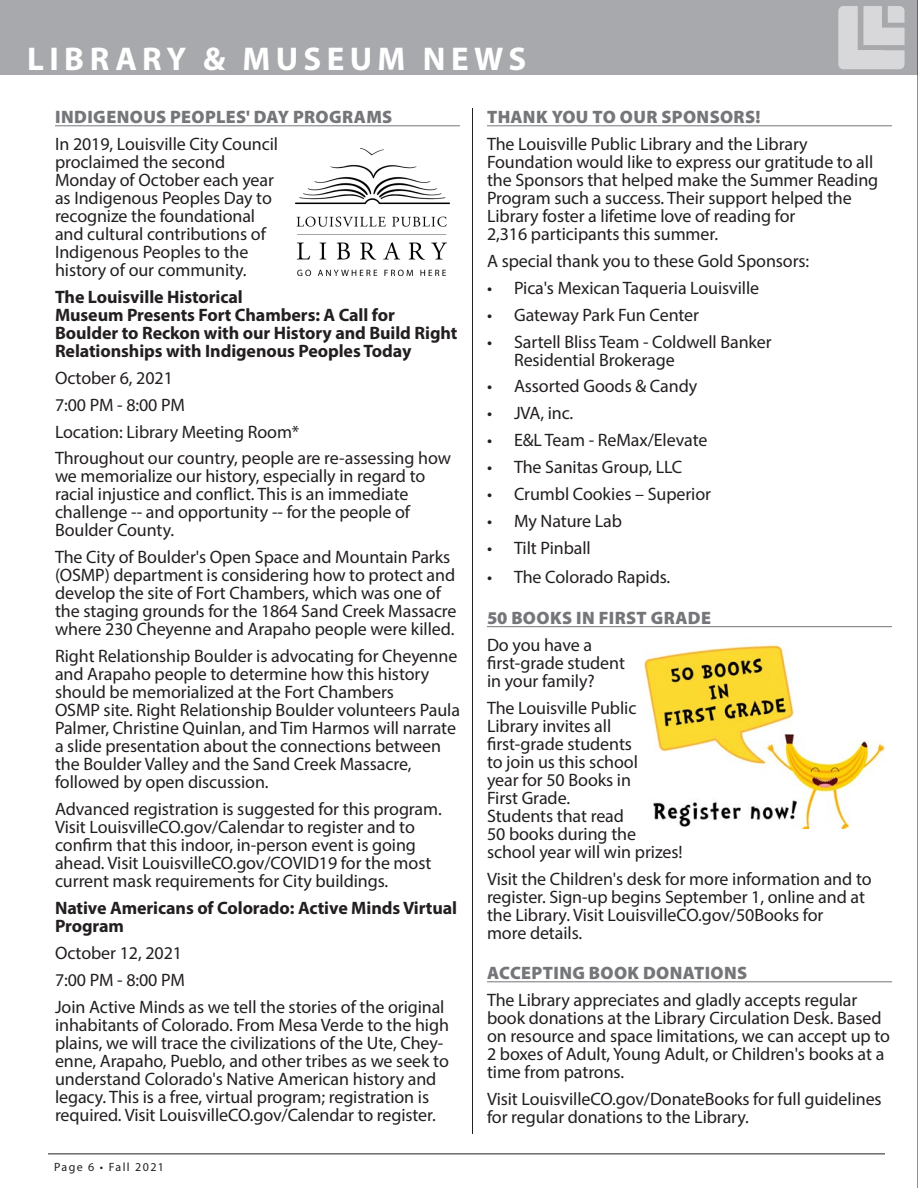
<style>
.page{position:relative;width:918px;height:1188px;background:#fff}
.page>*{position:absolute;margin:0;border:0;box-sizing:border-box;transform-origin:0 0}
.news_headers{font:700 33px "Myriad Pro";letter-spacing:.165em;color:#fff}
.body{font:18px/18px "Myriad Pro";letter-spacing:-.005em;color:#231f20}
.body-2{font:700 18px/18px "Myriad Pro";letter-spacing:-.005em;color:#231f20}
.header2{font:900 18px "Myriad Pro";letter-spacing:.02em;color:#757679}
.t1{font:12px "Myriad Pro";letter-spacing:.12em;color:#231f20}
</style>
<div class="page">
<hr style="left:48px;top:1154px;width:837px;height:1px;background:#231f20">
<hr style="left:472px;top:108px;width:1px;height:1026px;background:#231f20">
<hr style="left:55px;top:125px;width:405px;height:1px;background:#757679">
<hr style="left:487px;top:125px;width:405px;height:1px;background:#757679">
<hr style="left:487px;top:626px;width:405px;height:1px;background:#757679">
<hr style="left:487px;top:981px;width:405px;height:1px;background:#757679">
<div style="left:0;top:0;width:918px;height:74px;background:#a8a9ad"></div>
<hr style="left:917px;top:0;width:1px;height:1188px;background:#231f20">
<img style="left:296px;top:148px;width:154px;height:127px">
<img style="left:838px;top:6px;width:67px;height:64px">
<img style="left:645px;top:644px;width:240px;height:185px">
<p class="news_headers" style="left:27px;top:37px;width:501px">LIBRARY &amp; MUSEUM NEWS</p>
<p class="header2" style="left:55px;top:105px;width:339px">INDIGENOUS PEOPLES' DAY PROGRAMS</p>
<p class="body" style="left:55px;top:135px;width:225px">In 2019, Louisville City Council proclaimed the second<br>Monday of October each year as Indigenous Peoples Day to recognize the foundational and cultural contributions of<br>Indigenous Peoples to the history of our community.</p>
<p class="body-2" style="left:55px;top:287px;width:404px">The Louisville Historical<br>Museum Presents Fort Chambers: A Call for Boulder to Reckon with our History and Build Right Relationships with Indigenous Peoples Today</p>
<p class="body" style="left:55px;top:368px;width:119px">October 6, 2021</p>
<p class="body" style="left:55px;top:395px;width:131px">7:00 PM - 8:00 PM</p>
<p class="body" style="left:55px;top:422px;width:246px">Location: Library Meeting Room*</p>
<p class="body" style="left:55px;top:449px;width:397px">Throughout our country, people are re-assessing how we memorialize our history, especially in regard to racial injustice and conflict. This is an immediate challenge -- and opportunity -- for the people of Boulder County.</p>
<p class="body" style="left:55px;top:548px;width:403px">The City of Boulder's Open Space and Mountain Parks (OSMP) department is considering how to protect and develop the site of Fort Chambers, which was one of the staging grounds for the 1864 Sand Creek Massacre where 230 Cheyenne and Arapaho people were killed.</p>
<p class="body" style="left:55px;top:647px;width:407px">Right Relationship Boulder is advocating for Cheyenne and Arapaho people to determine how this history should be memorialized at the Fort Chambers<br>OSMP site. Right Relationship Boulder volunteers Paula Palmer, Christine Quinlan, and Tim Harmos will narrate a slide presentation about the connections between the Boulder Valley and the Sand Creek Massacre, followed by open discussion.</p>
<p class="body" style="left:55px;top:800px;width:388px">Advanced registration is suggested for this program.<br>Visit LouisvilleCO.gov/Calendar to register and to confirm that this indoor, in-person event is going ahead. Visit LouisvilleCO.gov/COVID19 for the most current mask requirements for City buildings.</p>
<p class="body-2" style="left:55px;top:898px;width:404px">Native Americans of Colorado: Active Minds Virtual<br>Program</p>
<p class="body" style="left:55px;top:944px;width:129px">October 12, 2021</p>
<p class="body" style="left:55px;top:971px;width:131px">7:00 PM - 8:00 PM</p>
<p class="body" style="left:55px;top:998px;width:396px">Join Active Minds as we tell the stories of the original inhabitants of Colorado. From Mesa Verde to the high plains, we will trace the civilizations of the Ute, Chey&shy;enne, Arapaho, Pueblo, and other tribes as we seek to understand Colorado's Native American history and legacy. This is a free, virtual program; registration is required. Visit LouisvilleCO.gov/Calendar to register.</p>
<p class="t1" style="left:54px;top:1159px;width:112px">Page 6 • Fall 2021</p>
<p class="header2" style="left:487px;top:105px;width:275px">THANK YOU TO OUR SPONSORS!</p>
<p class="body" style="left:487px;top:135px;width:393px">The Louisville Public Library and the Library Foundation would like to express our gratitude to all the Sponsors that helped make the Summer Reading Program such a success. Their support helped the Library foster a lifetime love of reading for<br>2,316 participants this summer.</p>
<p class="body" style="left:487px;top:252px;width:324px">A special thank you to these Gold Sponsors:</p>
<p class="body" style="left:487px;top:278px;width:274px">• Pica's Mexican Taqueria Louisville</p>
<p class="body" style="left:487px;top:305px;width:214px">• Gateway Park Fun Center</p>
<p class="body" style="left:514px;top:332px;width:259px;text-indent:-27px">• Sartell Bliss Team - Coldwell Banker<br>Residential Brokerage</p>
<p class="body" style="left:487px;top:377px;width:212px">• Assorted Goods &amp; Candy</p>
<p class="body" style="left:487px;top:404px;width:88px">• JVA, inc.</p>
<p class="body" style="left:487px;top:431px;width:222px">• E&amp;L Team - ReMax/Elevate</p>
<p class="body" style="left:487px;top:458px;width:197px">• The Sanitas Group, LLC</p>
<p class="body" style="left:487px;top:485px;width:226px">• Crumbl Cookies – Superior</p>
<p class="body" style="left:487px;top:512px;width:137px">• My Nature Lab</p>
<p class="body" style="left:487px;top:539px;width:105px">• Tilt Pinball</p>
<p class="body" style="left:487px;top:568px;width:185px">• The Colorado Rapids.</p>
<p class="header2" style="left:487px;top:606px;width:226px">50 BOOKS IN FIRST GRADE</p>
<p class="body" style="left:487px;top:635px;width:140px">Do you have a first-grade student in your family?</p>
<p class="body" style="left:487px;top:698px;width:197px">The Louisville Public<br>Library invites all first-grade students<br>to join us this school<br>year for 50 Books in<br>First Grade.<br>Students that read<br>50 books during the school year will win prizes!</p>
<p class="body" style="left:487px;top:869px;width:386px">Visit the Children's desk for more information and to register. Sign-up begins September 1, online and at the Library. Visit LouisvilleCO.gov/50Books for<br>more details.</p>
<p class="header2" style="left:487px;top:961px;width:262px">ACCEPTING BOOK DONATIONS</p>
<p class="body" style="left:487px;top:991px;width:405px">The Library appreciates and gladly accepts regular book donations at the Library Circulation Desk. Based on resource and space limitations, we can accept up to 2 boxes of Adult, Young Adult, or Children's books at a time from patrons.</p>
<p class="body" style="left:487px;top:1090px;width:396px">Visit LouisvilleCO.gov/DonateBooks for full guidelines for regular donations to the Library.</p>
</div>
